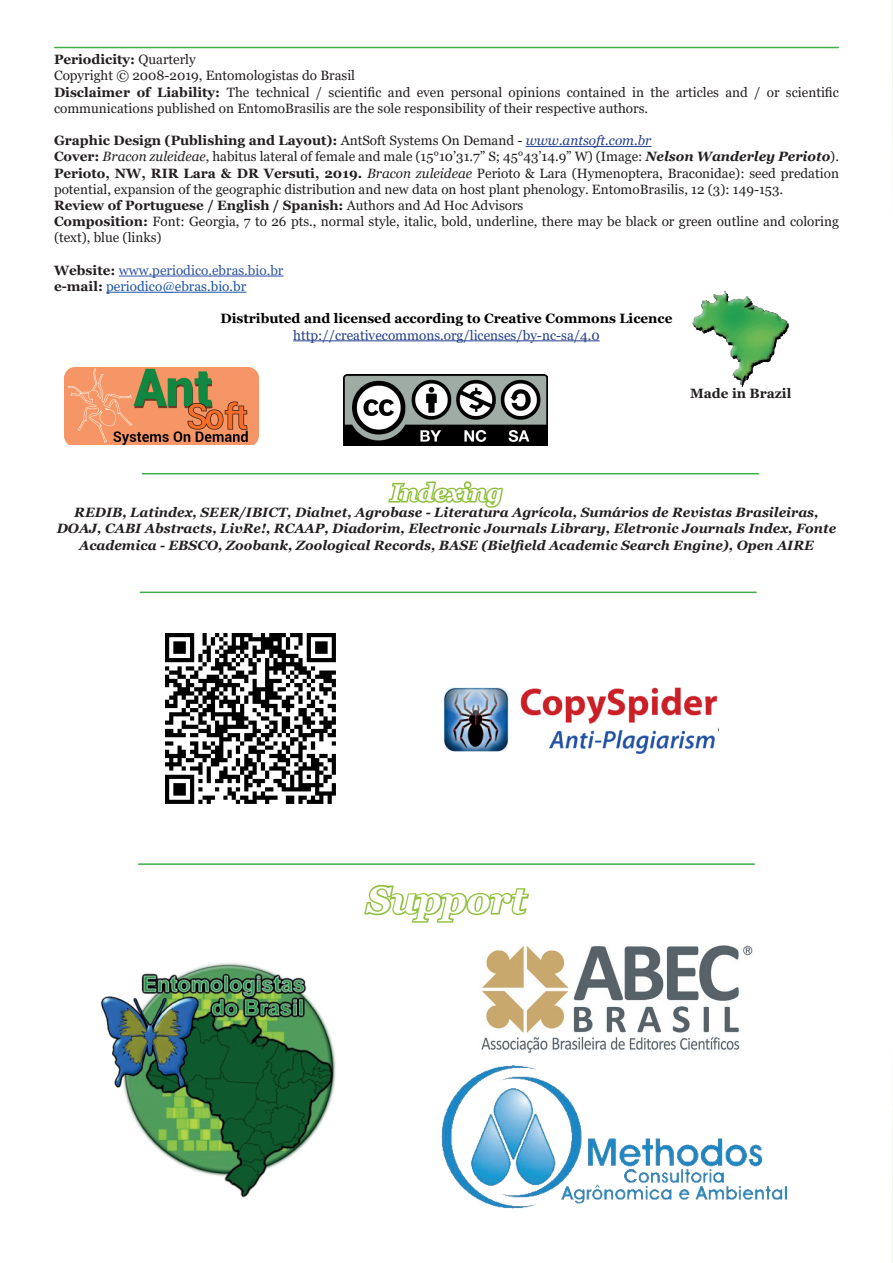
<style>
.page{position:relative;width:893px;height:1263px;background:#fff}
.page>*{position:absolute;margin:0;border:0;box-sizing:border-box;transform-origin:0 0}
.Subtitulo_Sumario{font:italic 700 37.5px "Georgia";color:#fff}
.Subtitulo_Sumario-2{font:italic 700 24px "Georgia";color:#fff}
.t1{font:13.5px/16.2px "Georgia";color:#231f20}
.t2{font:italic 700 13.5px/16.2px "Georgia";color:#231f20;text-align:center}
.t3{font:700 13.5px "Georgia";color:#231f20}
.t4{font:700 13.5px "Georgia";color:#000001}
.t5{font:13.5px "Georgia";color:#253f8e}
.t6{font:13.5px "Georgia";color:#2f54a4}
.t7{font:13.5px "Georgia";color:#1e56a6}
.s1{font-weight:400}
.s2{font-weight:700}
.s3{font-weight:400;font-style:italic;color:#253f8e}
.s4{font-style:italic}
.s5{font-weight:700;font-style:italic}
.s6{font-weight:700;color:#231f20}
</style>
<div class="page">
<img style="left:892px;top:1110px;width:1px;height:153px">
<img style="left:892px;top:0;width:1px;height:153px">
<hr style="left:526px;top:146px;width:125px;height:1px;background:#253f8e">
<hr style="left:119px;top:276px;width:164px;height:1px;background:#2f54a4">
<hr style="left:106px;top:292px;width:140px;height:1px;background:#1e56a6">
<hr style="left:293px;top:340px;width:307px;height:1px;background:#253f8e">
<img style="left:693px;top:291px;width:96px;height:96px">
<hr style="left:55px;top:47px;width:783px;height:1px;background:#40ae49">
<svg style="left:364px;top:884px;width:165px;height:39px"></svg>
<svg style="left:386px;top:474px;width:119px;height:34px"></svg>
<hr style="left:139px;top:863px;width:615px;height:2px;background:#40ae49">
<hr style="left:142px;top:473px;width:616px;height:1px;background:#40ae49">
<img style="left:166px;top:634px;width:170px;height:170px">
<img style="left:444px;top:687px;width:274px;height:67px">
<hr style="left:140px;top:592px;width:616px;height:1px;background:#40ae49">
<img style="left:100px;top:963px;width:236px;height:235px">
<img style="left:343px;top:374px;width:204px;height:72px">
<img style="left:441px;top:1065px;width:346px;height:144px">
<img style="left:481px;top:945px;width:272px;height:108px">
<img style="left:64px;top:368px;width:194px;height:76px">
<p class="t3" style="left:54px;top:51px;width:143px">Periodicity: <span class="s1">Quarterly</span></p>
<p class="t1" style="left:54px;top:68px;width:303px">Copyright © 2008-2019, Entomologistas do Brasil</p>
<p class="t1" style="left:54px;top:84px;width:786px"><span class="s2">Disclaimer of Liability:</span> The technical / scientific and even personal opinions contained in the articles and / or scientific communications published on EntomoBrasilis are the sole responsibility of their respective authors.</p>
<p class="t3" style="left:54px;top:132px;width:599px">Graphic Design (Publishing and Layout): <span class="s1">AntSoft Systems On Demand -</span> <span class="s3">www.antsoft.com.br</span></p>
<p class="t1" style="left:54px;top:149px;width:786px;text-align:justify"><span class="s2">Cover:</span> <span class="s4">Bracon zuleideae</span>, habitus lateral of female and male (15°10’31.7” S; 45°43’14.9” W) (Image: <span class="s5">Nelson Wanderley Perioto</span>).<br><span class="s2">Perioto, NW, RIR Lara &amp; DR Versuti, 2019.</span> <span class="s4">Bracon zuleideae</span> Perioto &amp; Lara (Hymenoptera, Braconidae): seed predation potential, expansion of the geographic distribution and new data on host plant phenology. EntomoBrasilis, 12 (3): 149-153.</p>
<p class="t3" style="left:54px;top:197px;width:471px">Review of Portuguese / English / Spanish: <span class="s1">Authors and Ad Hoc Advisors</span></p>
<p class="t1" style="left:54px;top:214px;width:786px"><span class="s2">Composition:</span> Font: Georgia, 7 to 26 pts., normal style, italic, bold, underline, there may be black or green outline and coloring (text), blue (links)</p>
<p class="t6" style="left:54px;top:262px;width:231px"><span class="s6">Website:</span> www.periodico.ebras.bio.br</p>
<p class="t7" style="left:54px;top:278px;width:194px"><span class="s6">e-mail:</span> periodico@ebras.bio.br</p>
<p class="t4" style="left:221px;top:310px;width:453px">Distributed and licensed according to Creative Commons Licence</p>
<p class="t5" style="left:293px;top:327px;width:308px">http://creativecommons.org/licenses/by-nc-sa/4.0</p>
<p class="t3" style="left:690px;top:385px;width:103px">Made in Brazil</p>
<p class="Subtitulo_Sumario-2" style="left:391px;top:477px;width:113px">Indexing</p>
<p class="t2" style="left:57px;top:504px;width:781px">REDIB, Latindex, SEER/IBICT, Dialnet, Agrobase - Literatura Agrícola, Sumários de Revistas Brasileiras,<br>DOAJ, CABI Abstracts, LivRe!, RCAAP, Diadorim, Electronic Journals Library, Eletronic Journals Index, Fonte<br>Academica - EBSCO, Zoobank, Zoological Records, BASE (Bielfield Academic Search Engine), Open AIRE</p>
<p class="Subtitulo_Sumario" style="left:367px;top:876px;width:161px">Support</p>
</div>
